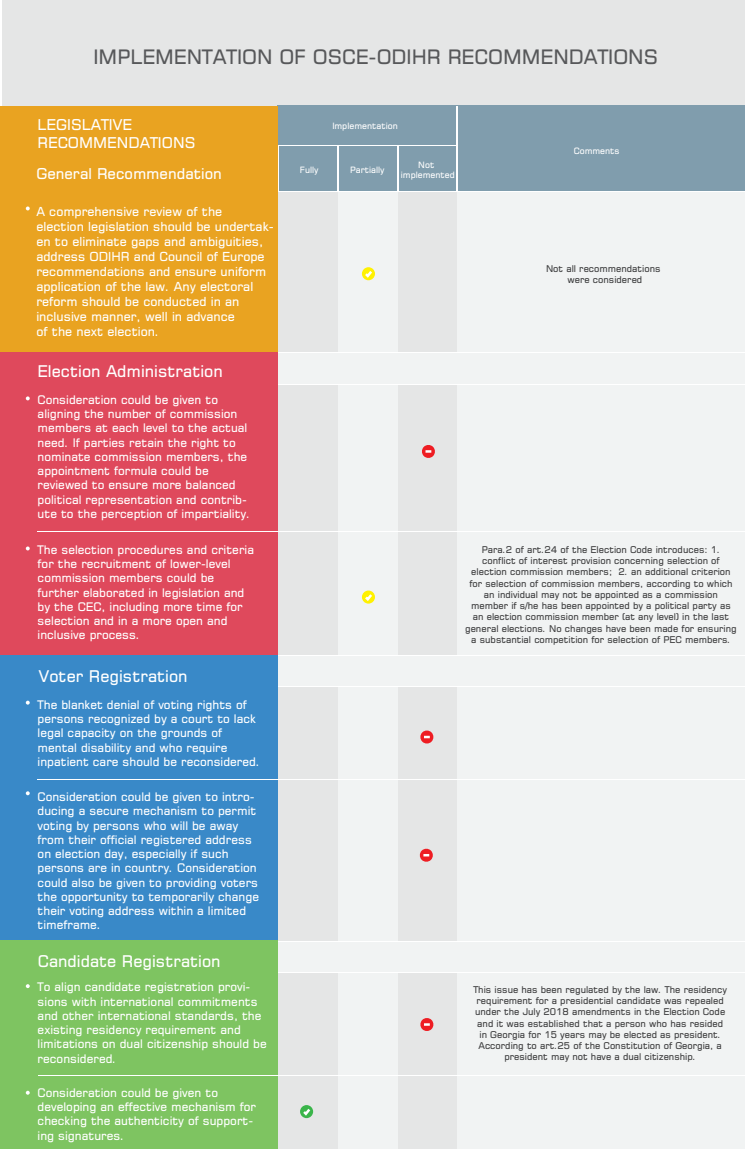
<style>
.page{position:relative;width:745px;height:1149px;background:#fff}
.page>*{position:absolute;margin:0;border:0;box-sizing:border-box;transform-origin:0 0}
.t1{font:20px "BPG Banner Super Square Caps";color:#57585a}
.t2{font:16.25px "BPG Banner Quadro Square Caps";color:#fff}
.t3{font:15px/18px "BPG Banner";color:#fff}
.t4{font:15px "BPG Banner Quadro Square Caps";color:#fff}
.t5{font:12.5px/15px "BPG Banner Quadro Square";color:#fff}
.t6{font:11.88px/14.2px "BPG Banner";color:#fff}
.t7{font:9.38px/11.2px "BPG Banner";color:#3e3e3f;text-align:center}
.t8{font:8.75px/10.5px "BPG Banner Super Square Caps";color:#fff;text-align:center}
</style>
<div class="page">
<div style="left:0;top:351px;width:277px;height:304px;background:#df495c"></div>
<div style="left:0;top:655px;width:277px;height:286px;background:#3989c8"></div>
<div style="left:0;top:941px;width:277px;height:208px;background:#7ec461"></div>
<div style="left:337px;top:191px;width:60px;height:958px;background:#f1f3f3"></div>
<div style="left:277px;top:191px;width:60px;height:958px;background:#e5e6e6"></div>
<div style="left:397px;top:191px;width:60px;height:958px;background:#e5e6e6"></div>
<div style="left:2px;top:0;width:742px;height:147px;background:#e5e6e6"></div>
<div style="left:456px;top:174px;width:288px;height:975px;background:#f1f3f3"></div>
<div style="left:277px;top:105px;width:467px;height:86px;background:#809dad"></div>
<hr style="left:337px;top:146px;width:1px;height:46px;background:#fff">
<hr style="left:277px;top:146px;width:1px;height:46px;background:#fff">
<hr style="left:396px;top:146px;width:2px;height:45px;background:#fff">
<hr style="left:456px;top:146px;width:2px;height:45px;background:#fff">
<hr style="left:456px;top:106px;width:2px;height:45px;background:#fff">
<svg style="left:361px;top:267px;width:14px;height:13px"></svg>
<svg style="left:362px;top:268px;width:12px;height:12px"></svg>
<svg style="left:362px;top:591px;width:12px;height:12px"></svg>
<svg style="left:422px;top:445px;width:13px;height:13px"></svg>
<svg style="left:420px;top:730px;width:14px;height:14px"></svg>
<svg style="left:419px;top:848px;width:14px;height:14px"></svg>
<svg style="left:420px;top:1018px;width:14px;height:13px"></svg>
<hr style="left:39px;top:1075px;width:705px;height:1px;background:#fff">
<hr style="left:277px;top:191px;width:467px;height:1px;background:#fff">
<svg style="left:300px;top:1105px;width:13px;height:13px"></svg>
<svg style="left:300px;top:1106px;width:12px;height:11px"></svg>
<div style="left:277px;top:352px;width:467px;height:32px;background:#f1f3f3"></div>
<hr style="left:277px;top:352px;width:467px;height:1px;background:#fff">
<hr style="left:277px;top:384px;width:467px;height:1px;background:#fff">
<div style="left:277px;top:655px;width:467px;height:31px;background:#f1f3f3"></div>
<hr style="left:277px;top:655px;width:467px;height:1px;background:#fff">
<hr style="left:277px;top:686px;width:467px;height:1px;background:#fff">
<div style="left:277px;top:941px;width:467px;height:31px;background:#f1f3f3"></div>
<hr style="left:277px;top:941px;width:467px;height:1px;background:#fff">
<hr style="left:277px;top:972px;width:467px;height:1px;background:#fff">
<hr style="left:38px;top:779px;width:706px;height:1px;background:#fff">
<hr style="left:38px;top:531px;width:706px;height:1px;background:#fff">
<hr style="left:277px;top:145px;width:179px;height:1px;background:#fff">
<div style="left:0;top:106px;width:277px;height:245px;background:#e9a321"></div>
<svg style="left:26px;top:206px;width:4px;height:4px"></svg>
<svg style="left:26px;top:396px;width:4px;height:4px"></svg>
<svg style="left:26px;top:546px;width:4px;height:4px"></svg>
<svg style="left:26px;top:701px;width:4px;height:3px"></svg>
<svg style="left:26px;top:791px;width:4px;height:4px"></svg>
<svg style="left:26px;top:984px;width:4px;height:4px"></svg>
<svg style="left:26px;top:1091px;width:4px;height:3px"></svg>
<h1 class="t1" style="left:93px;top:48px;width:565px">IMPLEMENTATION OF OSCE-ODIHR RECOMMENDATIONS</h1>
<p class="t3" style="left:38px;top:117px;width:159px">LEGISLATIVE<br>RECOMMENDATIONS</p>
<p class="t4" style="left:36px;top:168px;width:187px">General Recommendation</p>
<p class="t5" style="left:36px;top:205px;width:239px">A comprehensive review of the<br>election legislation should be undertak&shy;en to eliminate gaps and ambiguities, address ODIHR and Council of Europe recommendations and ensure uniform application of the law. Any electoral reform should be conducted in an inclusive manner, well in advance<br>of the next election.</p>
<h2 class="t2" style="left:38px;top:364px;width:186px">Election Administration</h2>
<p class="t6" style="left:38px;top:393px;width:214px">Consideration could be given to aligning the number of commission members at each level to the actual need. If parties retain the right to nominate commission members, the appointment formula could be reviewed to ensure more balanced political representation and contrib&shy;ute to the perception of impartiality.</p>
<p class="t6" style="left:38px;top:543px;width:218px">The selection procedures and criteria for the recruitment of lower-level commission members could be further elaborated in legislation and by the CEC, including more time for selection and in a more open and inclusive process.</p>
<h2 class="t2" style="left:39px;top:669px;width:150px">Voter Registration</h2>
<p class="t6" style="left:38px;top:698px;width:224px">The blanket denial of voting rights of persons recognized by a court to lack legal capacity on the grounds of mental disability and who require inpatient care should be reconsidered.</p>
<p class="t6" style="left:38px;top:791px;width:223px">Consideration could be given to intro&shy;ducing a secure mechanism to permit voting by persons who will be away from their official registered address on election day, especially if such persons are in country. Consideration could also be given to providing voters the opportunity to temporarily change their voting address within a limited timeframe.</p>
<h2 class="t2" style="left:38px;top:954px;width:184px">Candidate Registration</h2>
<p class="t6" style="left:38px;top:981px;width:230px">To align candidate registration provi&shy;sions with international commitments and other international standards, the existing residency requirement and limitations on dual citizenship should be reconsidered.</p>
<p class="t6" style="left:38px;top:1086px;width:220px">Consideration could be given to developing an effective mechanism for checking the authenticity of support&shy;ing signatures.</p>
<p class="t8" style="left:332px;top:121px;width:67px">Implementation</p>
<p class="t8" style="left:299px;top:165px;width:20px">Fully</p>
<p class="t8" style="left:400px;top:160px;width:55px">Not implemented</p>
<p class="t8" style="left:350px;top:166px;width:36px">Partially</p>
<p class="t8" style="left:573px;top:147px;width:47px">Comments</p>
<p class="t7" style="left:545px;top:263px;width:116px">Not all recommendations were considered</p>
<p class="t7" style="left:465px;top:545px;width:273px">Para.2 of art.24 of the Election Code introduces: 1. conflict of interest provision concerning selection of election commission members; 2. an additional criterion for selection of commission members, according to which an individual may not be appointed as a commission member if s/he has been appointed by a political party as an election commission member (at any level) in the last general elections. No changes have been made for ensuring a substantial competition for selection of PEC members.</p>
<p class="t7" style="left:473px;top:985px;width:255px">This issue has been regulated by the law. The residency requirement for a presidential candidate was repealed under the July 2018 amendments in the Election Code and it was established that a person who has resided in Georgia for 15 years may be elected as president.<br>According to art.25 of the Constitution of Georgia, a president may not have a dual citizenship.</p>
</div>
